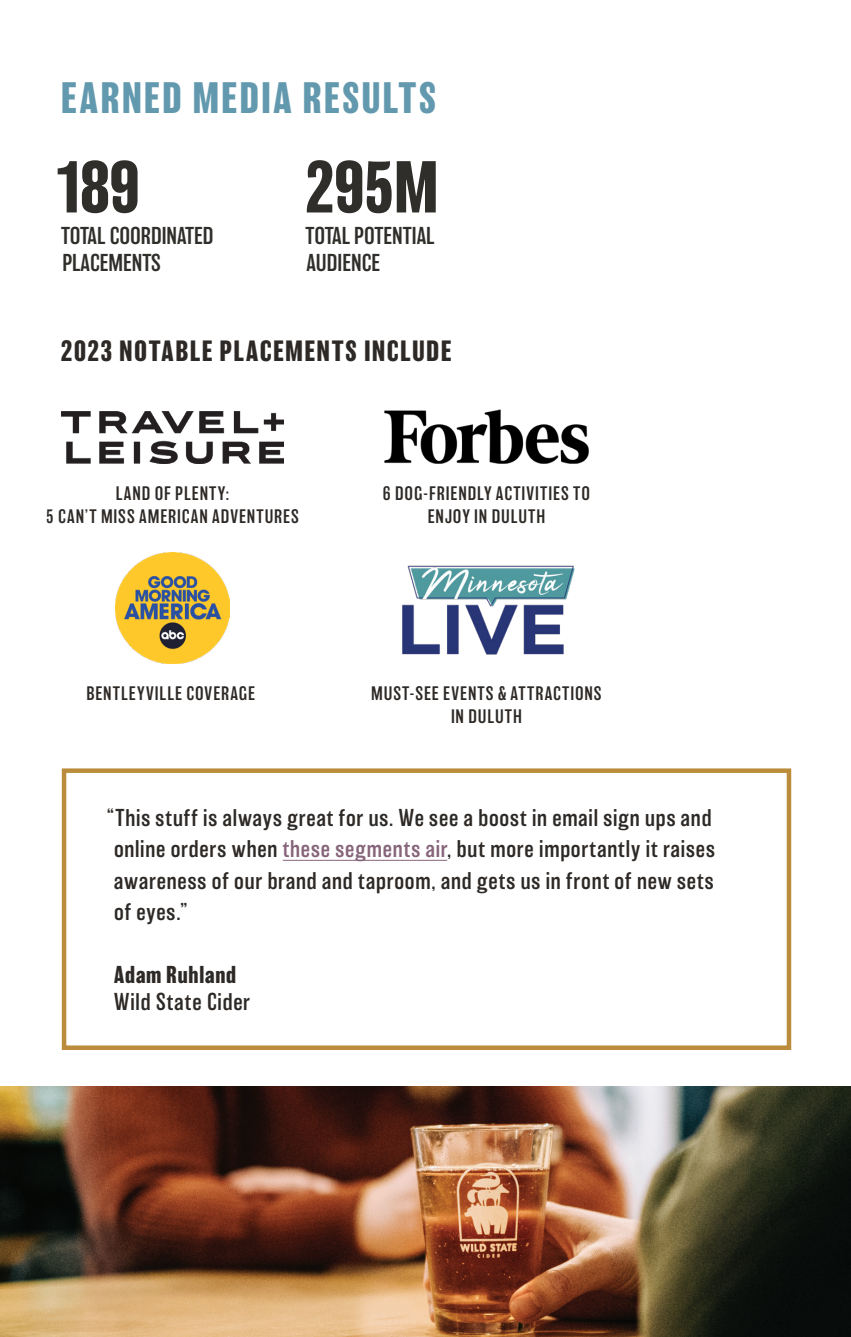
<style>
.page{position:relative;width:851px;height:1337px;background:#fff}
.page>*{position:absolute;margin:0;border:0;box-sizing:border-box;transform-origin:0 0}
.t1{font:700 67.5px "Balboa";color:#302e2b}
.t2{font:700 40.5px "Balboa";letter-spacing:.055em;color:#6399ae}
.t3{font:700 27px "Balboa";letter-spacing:.055em;color:#2d2926}
.t4{font:300 22.5px/31.5px "Balboa";letter-spacing:.035em;color:#2d2926}
.t5{font:300 22.5px/27px "Balboa";color:#302e2b}
.t6{font:300 18px/22.5px "Balboa";letter-spacing:.055em;color:#2d2926;text-align:center}
.s1{color:#86647a}
.s2{font-weight:700}
</style>
<div class="page">
<img style="left:384px;top:409px;width:205px;height:54px">
<img style="left:62px;top:412px;width:221px;height:51px">
<img style="left:402px;top:565px;width:173px;height:90px">
<img style="left:115px;top:552px;width:114px;height:111px">
<img style="left:0;top:1086px;width:850px;height:250px">
<div style="left:62px;top:768px;width:729px;height:282px;border:4px solid #bc8c3d"></div>
<hr style="left:283px;top:860px;width:164px;height:1px;background:#86647a">
<p class="t2" style="left:61px;top:75px;width:377px">EARNED MEDIA RESULTS</p>
<p class="t1" style="left:54px;top:149px;width:87px">189</p>
<p class="t5" style="left:61px;top:222px;width:154px">TOTAL COORDINATED<br>PLACEMENTS</p>
<p class="t1" style="left:305px;top:149px;width:135px">295M</p>
<p class="t5" style="left:305px;top:222px;width:131px">TOTAL POTENTIAL<br>AUDIENCE</p>
<p class="t3" style="left:61px;top:335px;width:392px">2023 NOTABLE PLACEMENTS INCLUDE</p>
<p class="t6" style="left:46px;top:482px;width:254px">LAND OF PLENTY:<br>5 CAN’T MISS AMERICAN ADVENTURES</p>
<p class="t6" style="left:86px;top:682px;width:170px">BENTLEYVILLE COVERAGE</p>
<p class="t6" style="left:383px;top:482px;width:209px">6 DOG-FRIENDLY ACTIVITIES TO<br>ENJOY IN DULUTH</p>
<p class="t6" style="left:371px;top:682px;width:232px">MUST-SEE EVENTS &amp; ATTRACTIONS<br>IN DULUTH</p>
<p class="t4" style="left:114px;top:802px;width:602px;text-indent:-7px">“This stuff is always great for us. We see a boost in email sign ups and online orders when <span class="s1">these segments air</span>, but more importantly it raises awareness of our brand and taproom, and gets us in front of new sets of eyes.”</p>
<p class="t4" style="left:114px;top:962px;width:137px;line-height:27px"><span class="s2">Adam Ruhland<br></span>Wild State Cider</p>
</div>
